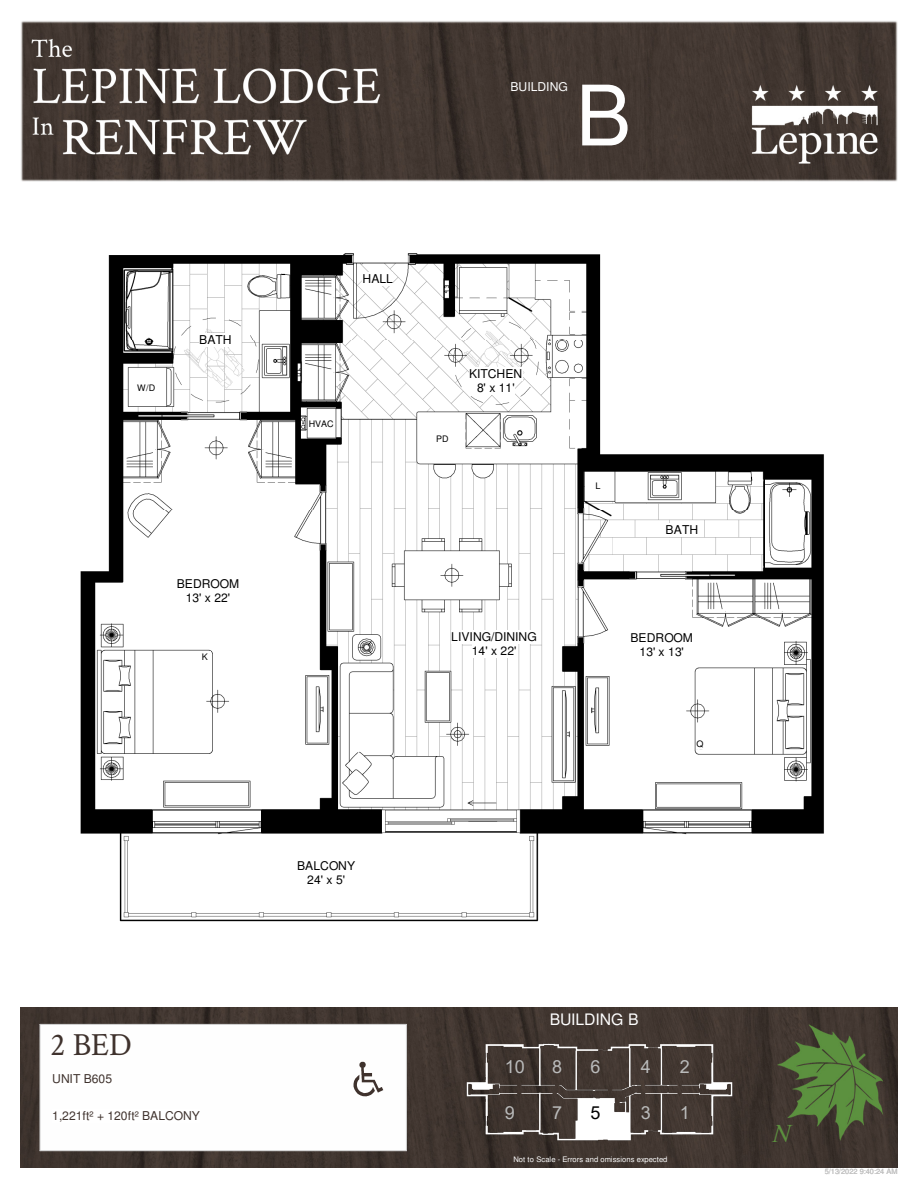
<style>
.page{position:relative;width:918px;height:1188px;background:#fff}
.page>*{position:absolute;margin:0;border:0;box-sizing:border-box;transform-origin:0 0}
.t1{font:83.4px "Helvetica";color:#fefefe}
.t2{font:32.4px "Crimson Text";color:#3f322d}
.t3{font:italic 24.75px "Dutch 801 Rm BT";color:#5c913f}
.t4{font:18px "Arial";color:#babbbb}
.t5{font:18px "Arial";color:#000}
.t6{font:15.75px "Helvetica";letter-spacing:-.005em;color:#fefefe}
.t7{font:12.15px/13.8px "Helvetica";letter-spacing:.005em;color:#000;text-align:center}
.t8{font:12.15px "Helvetica";letter-spacing:.005em;color:#3f322d}
.t9{font:12.15px "Helvetica";letter-spacing:.005em;color:#fefefe}
.t10{font:9px "Helvetica";letter-spacing:-.005em;color:#000}
.t11{font:7.65px "Helvetica";letter-spacing:-.01em;color:#fefefe}
.t12{font:7.35px "Helvetica";letter-spacing:.005em;color:#c0c0c0}
</style>
<div class="page">
<img style="left:20px;top:181px;width:878px;height:987px">
<div style="left:177px;top:577px;width:62px;height:14px;background:#fff"></div>
<div style="left:186px;top:591px;width:44px;height:14px;background:#fff"></div>
<div style="left:631px;top:631px;width:62px;height:14px;background:#fff"></div>
<div style="left:640px;top:645px;width:44px;height:13px;background:#fff"></div>
<div style="left:666px;top:523px;width:32px;height:14px;background:#fff"></div>
<div style="left:199px;top:333px;width:32px;height:13px;background:#fff"></div>
<div style="left:363px;top:272px;width:30px;height:14px;background:#fff"></div>
<div style="left:469px;top:368px;width:53px;height:13px;background:#fff"></div>
<div style="left:477px;top:381px;width:38px;height:14px;background:#fff"></div>
<div style="left:451px;top:630px;width:86px;height:14px;background:#fff"></div>
<div style="left:472px;top:644px;width:44px;height:14px;background:#fff"></div>
<div style="left:297px;top:860px;width:58px;height:14px;background:#fff"></div>
<div style="left:307px;top:874px;width:38px;height:13px;background:#fff"></div>
<div style="left:595px;top:480px;width:5px;height:10px;background:#fff"></div>
<div style="left:137px;top:383px;width:18px;height:10px;background:#fff"></div>
<div style="left:309px;top:419px;width:24px;height:10px;background:#fff"></div>
<div style="left:697px;top:739px;width:9px;height:10px;background:#fff"></div>
<div style="left:202px;top:651px;width:8px;height:11px;background:#fff"></div>
<div style="left:436px;top:434px;width:13px;height:10px;background:#fff"></div>
<img style="left:21px;top:1007px;width:876px;height:161px">
<img style="left:21px;top:21px;width:877px;height:160px">
<div style="left:40px;top:1024px;width:366px;height:127px;background:#fefefe"></div>
<hr style="left:40px;top:1024px;width:366px;height:1px;background:#c8c8c8">
<hr style="left:40px;top:1024px;width:1px;height:127px;background:#c8c8c8">
<hr style="left:40px;top:1150px;width:366px;height:1px;background:#c8c8c8">
<hr style="left:406px;top:1024px;width:1px;height:127px;background:#c8c8c8">
<svg style="left:354px;top:1062px;width:29px;height:34px"></svg>
<img style="left:456px;top:1037px;width:281px;height:112px">
<p class="t10" style="left:137px;top:385px;width:20px">W/D</p>
<p class="t7" style="left:199px;top:334px;width:34px">BATH</p>
<p class="t7" style="left:177px;top:578px;width:64px">BEDROOM<br>13' x 22'</p>
<p class="t10" style="left:202px;top:653px;width:8px">K</p>
<p class="t2" style="left:50px;top:1023px;width:83px">2 BED</p>
<p class="t8" style="left:52px;top:1074px;width:62px">UNIT B605</p>
<p class="t8" style="left:52px;top:1111px;width:149px">1,221ft² + 120ft² BALCONY</p>
<p class="t9" style="left:510px;top:82px;width:59px">BUILDING</p>
<p class="t1" style="left:576px;top:84px;width:57px">B</p>
<p class="t7" style="left:363px;top:273px;width:32px">HALL</p>
<p class="t10" style="left:309px;top:421px;width:26px">HVAC</p>
<p class="t10" style="left:436px;top:436px;width:14px">PD</p>
<p class="t7" style="left:469px;top:368px;width:55px">KITCHEN<br>8' x 11'</p>
<p class="t7" style="left:451px;top:631px;width:87px">LIVING/DINING<br>14' x 22'</p>
<p class="t7" style="left:297px;top:860px;width:59px">BALCONY<br>24' x 5'</p>
<p class="t10" style="left:595px;top:482px;width:7px">L</p>
<p class="t7" style="left:666px;top:524px;width:34px">BATH</p>
<p class="t7" style="left:631px;top:632px;width:64px">BEDROOM<br>13' x 13'</p>
<p class="t10" style="left:697px;top:741px;width:9px">Q</p>
<p class="t6" style="left:550px;top:1014px;width:90px">BUILDING B</p>
<p class="t4" style="left:505px;top:1054px;width:22px">10</p>
<p class="t4" style="left:552px;top:1054px;width:12px">8</p>
<p class="t4" style="left:590px;top:1054px;width:12px">6</p>
<p class="t4" style="left:641px;top:1054px;width:12px">4</p>
<p class="t4" style="left:680px;top:1054px;width:12px">2</p>
<p class="t4" style="left:505px;top:1101px;width:12px">9</p>
<p class="t4" style="left:552px;top:1101px;width:12px">7</p>
<p class="t5" style="left:590px;top:1101px;width:12px">5</p>
<p class="t4" style="left:641px;top:1101px;width:12px">3</p>
<p class="t4" style="left:680px;top:1101px;width:12px">1</p>
<p class="t11" style="left:514px;top:1157px;width:155px">Not to Scale - Errors and omissions expected</p>
<p class="t3" style="left:773px;top:1118px;width:20px">N</p>
<p class="t12" style="left:825px;top:1169px;width:74px">5/13/2022 9:40:24 AM</p>
</div>
